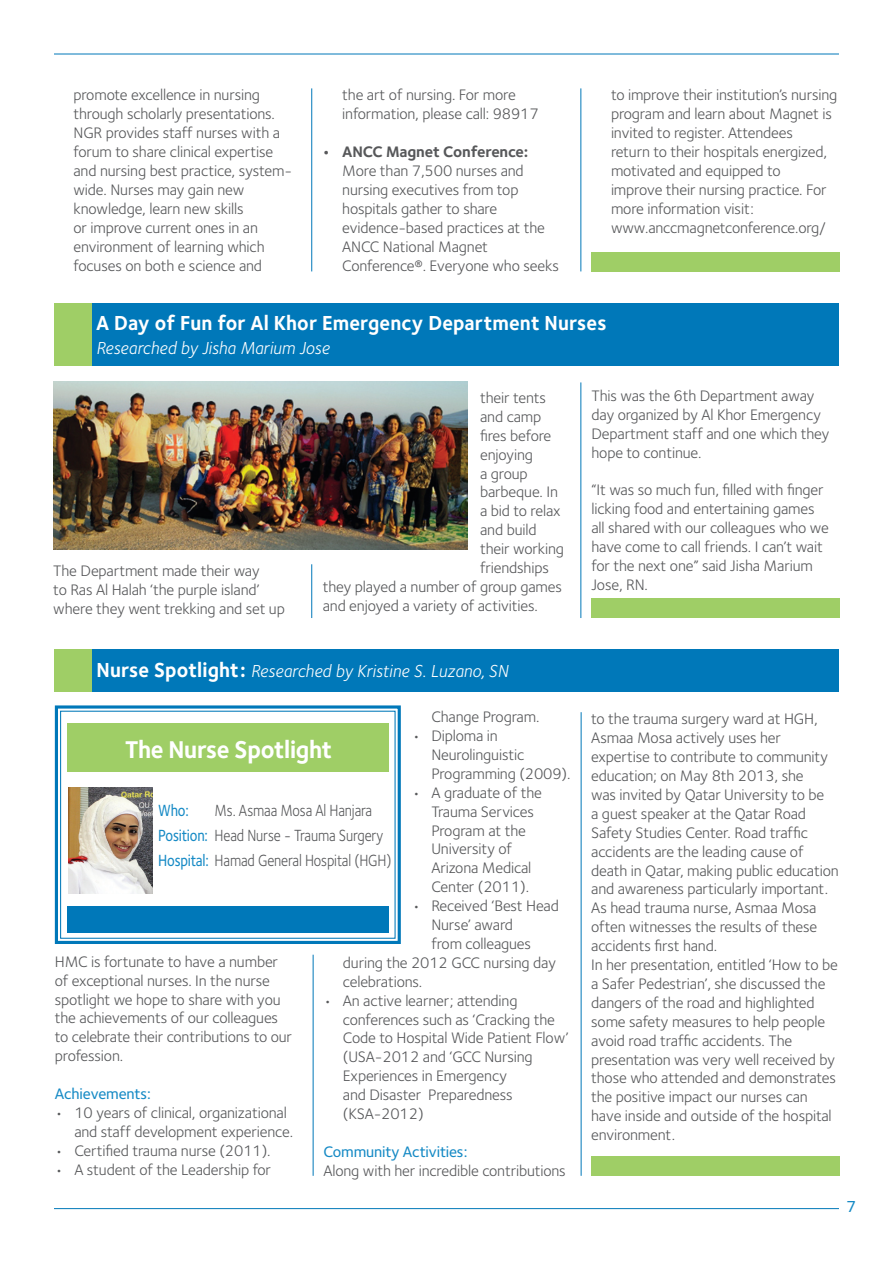
<style>
.page{position:relative;width:893px;height:1263px;background:#fff}
.page>*{position:absolute;margin:0;border:0;box-sizing:border-box;transform-origin:0 0}
.Subhead_1{font:700 25.05px "Foundry Sterling";letter-spacing:-.015em;color:#fff;scale:.95 1}
.Subhead_1-2{font:700 21px "Foundry Sterling";letter-spacing:.005em;color:#fff;scale:.95 1}
.Subhead_1-3{font:italic 18px "Foundry Sterling";letter-spacing:.005em;color:#fff;scale:.95 1}
.Body_Texts_1{font:16.8px/25px "Foundry Sterling";letter-spacing:-.01em;color:#57585a;scale:.85 1}
.Body_Texts_1-2{font:500 16.5px "Foundry Sterling";color:#168ac5}
.Body_Texts_1-3{font:15.75px/18.9px "Foundry Sterling";letter-spacing:-.01em;color:#57585a}
.Body_Texts_1-4{font:500 15.75px "Foundry Sterling";letter-spacing:-.01em;color:#168ac5}
.Body_Texts_1-5{font:700 15.75px "Foundry Sterling";letter-spacing:-.01em;color:#57585a}
.s1{font-weight:500;color:#168ac5}
</style>
<div class="page">
<hr style="left:54px;top:54px;width:785px;height:1px;background:#0078b9">
<hr style="left:54px;top:1208px;width:785px;height:1px;background:#0078b9">
<div style="left:54px;top:303px;width:785px;height:63px;background:#0078b9"></div>
<img style="left:54px;top:382px;width:413px;height:167px">
<hr style="left:311px;top:88px;width:1px;height:183px;background:#0078b9">
<hr style="left:311px;top:564px;width:1px;height:54px;background:#0078b9">
<hr style="left:580px;top:382px;width:1px;height:236px;background:#0078b9">
<hr style="left:580px;top:88px;width:1px;height:183px;background:#0078b9">
<div style="left:55px;top:649px;width:784px;height:42px;background:#0078b9"></div>
<hr style="left:313px;top:955px;width:1px;height:221px;background:#0078b9">
<hr style="left:581px;top:712px;width:1px;height:464px;background:#0078b9">
<div style="left:591px;top:599px;width:249px;height:19px;background:#9fce66"></div>
<div style="left:591px;top:1157px;width:249px;height:19px;background:#9fce66"></div>
<div style="left:591px;top:252px;width:249px;height:19px;background:#9fce66"></div>
<div style="left:54px;top:303px;width:38px;height:63px;background:#9fce66"></div>
<div style="left:54px;top:649px;width:38px;height:42px;background:#9fce66"></div>
<svg style="left:54px;top:705px;width:347px;height:239px"></svg>
<div style="left:60px;top:711px;width:336px;height:228px;border:1px solid #0078b9"></div>
<p class="Body_Texts_1-3" style="left:73px;top:85px;width:208px">promote excellence in nursing through scholarly presentations.<br>NGR provides staff nurses with a forum to share clinical expertise</p>
<p class="Body_Texts_1-3" style="left:73px;top:180px;width:173px">wide. Nurses may gain new</p>
<p class="Body_Texts_1-3" style="left:73px;top:161px;width:220px">and nursing best practice, system-</p>
<p class="Body_Texts_1-3" style="left:73px;top:199px;width:193px">knowledge, learn new skills<br>or improve current ones in an environment of learning which focuses on both e science and</p>
<p class="Body_Texts_1-5" style="left:323px;top:141px;width:8px">•</p>
<p class="Body_Texts_1-3" style="left:342px;top:85px;width:198px">the art of nursing. For more information, please call: 98917</p>
<p class="Body_Texts_1-5" style="left:342px;top:141px;width:188px">ANCC Magnet Conference:</p>
<p class="Body_Texts_1-3" style="left:342px;top:161px;width:204px">More than 7,500 nurses and nursing executives from top hospitals gather to share evidence-based practices at the</p>
<p class="Body_Texts_1-3" style="left:342px;top:237px;width:218px">ANCC National Magnet<br>Conference .® Everyone who seeks</p>
<p class="Body_Texts_1-3" style="left:611px;top:85px;width:228px">to improve their institutions’ nursing program and learn about Magnet is invited to register. Attendees</p>
<p class="Body_Texts_1-3" style="left:611px;top:142px;width:218px">return to their hospitals energized, motivated and equipped to improve their nursing practice. For more information visit: www.anccmagnetconference.org/</p>
<p class="Subhead_1-2" style="left:96px;top:308px;width:539px">A Day of Fun for Al Khor Emergency Department Nurses</p>
<p class="Subhead_1-3" style="left:96px;top:335px;width:247px">Researched by Jisha Marium Jose</p>
<p class="Body_Texts_1-3" style="left:53px;top:561px;width:233px">The Department made their way<br>to Ras Al Halah ‘the purple island‘ where they went trekking and set up</p>
<p class="Body_Texts_1-3" style="left:480px;top:388px;width:67px">their tents</p>
<p class="Body_Texts_1-3" style="left:480px;top:407px;width:63px">and camp</p>
<p class="Body_Texts_1-3" style="left:480px;top:426px;width:73px">fires before</p>
<p class="Body_Texts_1-3" style="left:480px;top:444px;width:54px">enjoying</p>
<p class="Body_Texts_1-3" style="left:480px;top:463px;width:49px">a group</p>
<p class="Body_Texts_1-3" style="left:480px;top:482px;width:79px">barbeque In.</p>
<p class="Body_Texts_1-3" style="left:480px;top:501px;width:82px">a bid to relax</p>
<p class="Body_Texts_1-3" style="left:480px;top:520px;width:58px">and build</p>
<p class="Body_Texts_1-3" style="left:480px;top:539px;width:85px">their working</p>
<p class="Body_Texts_1-3" style="left:480px;top:558px;width:70px">friendships</p>
<p class="Body_Texts_1-3" style="left:323px;top:577px;width:241px">they played a number of group games</p>
<p class="Body_Texts_1-3" style="left:323px;top:596px;width:217px">and enjoyed a variety of activities.</p>
<p class="Body_Texts_1-3" style="left:591px;top:386px;width:240px">This was the 6th Department away day organized by Al Khor Emergency<br>Department staff and one which they hope to continue.</p>
<p class="Body_Texts_1-3" style="left:591px;top:480px;width:239px">I t“ was so much fun, filled with finger licking food and entertaining games all shared with our colleagues who we have come to call friends I. can t’ wait for the next one” said Jisha Marium<br>Jose, RN.</p>
<p class="Subhead_1-2" style="left:97px;top:655px;width:159px">Nurse Spotlight:</p>
<p class="Subhead_1-3" style="left:251px;top:658px;width:272px">Researched by Kristine .S Luzano, SN</p>
<p class="Subhead_1" style="left:125px;top:732px;width:220px">The Nurse Spotlight</p>
<p class="Body_Texts_1-3" style="left:412px;top:726px;width:10px">•</p>
<p class="Body_Texts_1-3" style="left:412px;top:782px;width:10px">•</p>
<p class="Body_Texts_1-3" style="left:431px;top:707px;width:110px">Change Program.</p>
<p class="Body_Texts_1-3" style="left:431px;top:726px;width:68px">Diploma in</p>
<p class="Body_Texts_1-3" style="left:431px;top:745px;width:141px">Neurolinguistic<br>Programming )2009 .(</p>
<p class="Body_Texts_1-3" style="left:431px;top:782px;width:112px">A graduate of the</p>
<p class="Body_Texts_1" style="left:158px;top:797px;width:267px"><span class="s1">Who:<br>Position:</span> Head Nurse - Trauma Surgery</p>
<p class="Body_Texts_1" style="left:158px;top:847px;width:276px"><span class="s1">Hospital:</span> Hamad General Hospital (HGH(</p>
<p class="Body_Texts_1" style="left:215px;top:797px;width:187px">Ms. Asmaa Mosa Al Hanjara</p>
<p class="Body_Texts_1-3" style="left:412px;top:896px;width:10px">•</p>
<p class="Body_Texts_1-3" style="left:431px;top:801px;width:104px">Trauma Services<br>Program at the<br>University of<br>Arizona Medical<br>Center )2011 .(</p>
<p class="Body_Texts_1-3" style="left:431px;top:896px;width:129px">Received ‘Best Head</p>
<p class="Body_Texts_1-3" style="left:55px;top:951px;width:239px">HMC is fortunate to have a number of exceptional nurses In. the nurse spotlight we hope to share with you the achievements of our colleagues to celebrate their contributions to our profession.</p>
<p class="Body_Texts_1-4" style="left:55px;top:1083px;width:98px">Achievements:</p>
<p class="Body_Texts_1-3" style="left:74px;top:1103px;width:214px">10 years of clinical, organizational</p>
<p class="Body_Texts_1-3" style="left:55px;top:1103px;width:10px">•</p>
<p class="Body_Texts_1-3" style="left:55px;top:1140px;width:10px">•</p>
<p class="Body_Texts_1-3" style="left:55px;top:1159px;width:10px">•</p>
<p class="Body_Texts_1-3" style="left:74px;top:1122px;width:220px">and staff development experience.</p>
<p class="Body_Texts_1-3" style="left:74px;top:1140px;width:198px">Certified trauma nurse )2011 .(</p>
<p class="Body_Texts_1-3" style="left:74px;top:1159px;width:198px">A student of the Leadership for</p>
<p class="Body_Texts_1-3" style="left:323px;top:990px;width:10px">•</p>
<p class="Body_Texts_1-3" style="left:431px;top:915px;width:83px">Nurse’ award</p>
<p class="Body_Texts_1-3" style="left:431px;top:934px;width:101px">from colleagues</p>
<p class="Body_Texts_1-3" style="left:343px;top:953px;width:215px">during the 2012 GCC nursing day</p>
<p class="Body_Texts_1-3" style="left:343px;top:971px;width:81px">celebrations.</p>
<p class="Body_Texts_1-3" style="left:343px;top:990px;width:176px">An active learner; attending</p>
<p class="Body_Texts_1-3" style="left:343px;top:1009px;width:227px">conferences such as ‘Cracking the<br>Code to Hospital Wide Patient Flow‘</p>
<p class="Body_Texts_1-3" style="left:343px;top:1047px;width:191px">(USA-2012 and ‘GCC Nursing</p>
<p class="Body_Texts_1-3" style="left:428px;top:1066px;width:86px;text-indent:-85px">Experiences in Emergency<br>Preparedness</p>
<p class="Body_Texts_1-3" style="left:343px;top:1085px;width:82px">and Disaster (KSA-2012(</p>
<p class="Body_Texts_1-4" style="left:323px;top:1140px;width:146px">Community Activities:</p>
<p class="Body_Texts_1-3" style="left:323px;top:1160px;width:244px">Along with her incredible contributions</p>
<p class="Body_Texts_1-3" style="left:591px;top:709px;width:249px">to the trauma surgery ward at HGH, Asmaa Mosa actively uses her expertise to contribute to community education; on May 8th 2013, she<br>was invited by Qatar University to be<br>a guest speaker at the Qatar Road Safety Studies Center. Road traffic accidents are the leading cause of death in Qatar, making public education and awareness particularly important.<br>As head trauma nurse, Asmaa Mosa often witnesses the results of these accidents first hand.<br>In her presentation, entitled ‘How to be a Safer Pedestrian ,’ she discussed the dangers of the road and highlighted some safety measures to help people avoid road traffic accidents. The presentation was very well received by those who attended and demonstrates the positive impact our nurses can have inside and outside of the hospital environment.</p>
<p class="Body_Texts_1-2" style="left:846px;top:1195px;width:12px">7</p>
</div>
